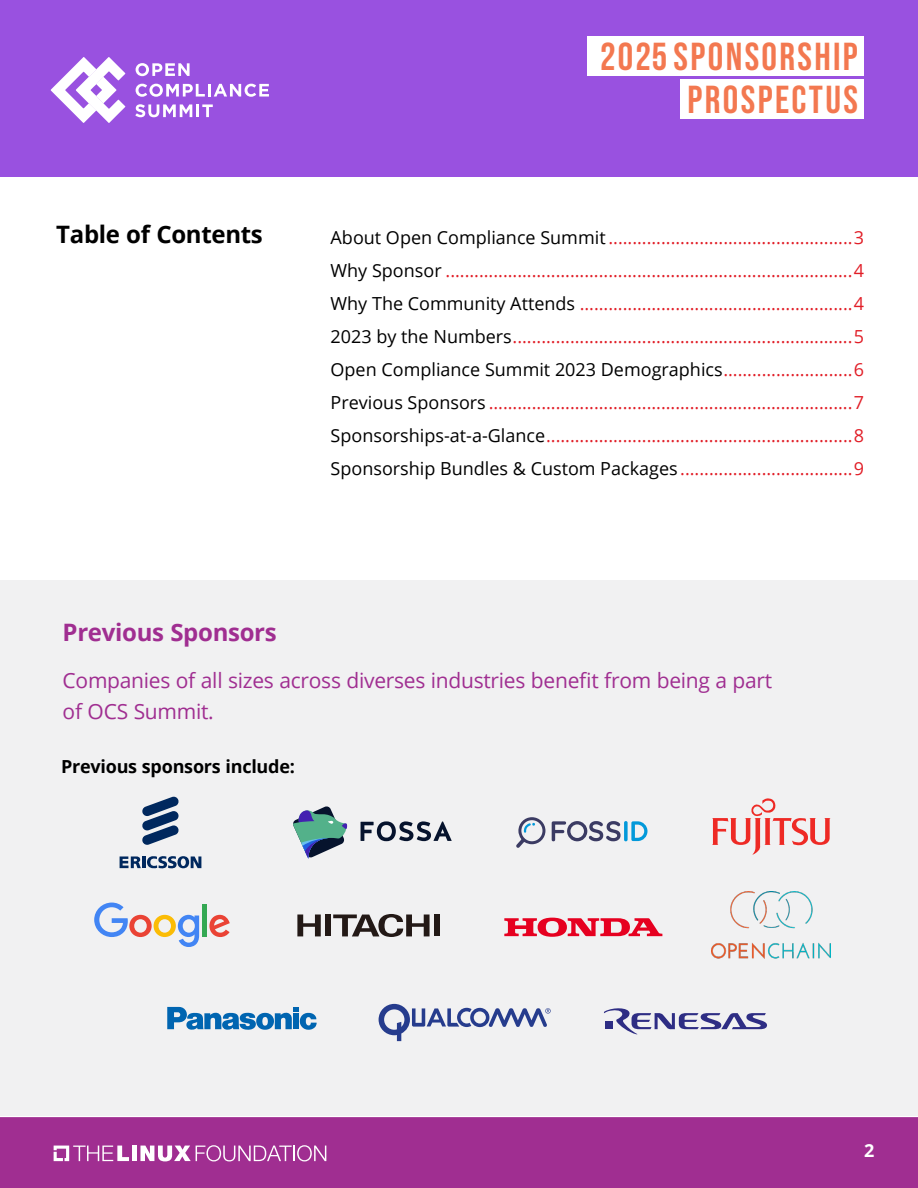
<style>
.page{position:relative;width:918px;height:1188px;background:#fff}
.page>*{position:absolute;margin:0;border:0;box-sizing:border-box;transform-origin:0 0}
.t1{font:39px/43.5px "Bebas Neue";letter-spacing:.06em;color:#f37850;text-align:right}
.t2{font:39px "Bebas Neue";color:#f37850}
.Sub_16_19{font:700 24px "Open Sans";letter-spacing:-.015em;color:#a02e91}
.Sub_16_19-2{font:700 24px "Open Sans";letter-spacing:-.015em;color:#000}
.LG_Intro_Paragraph{font:21px/31.5px "Open Sans";letter-spacing:-.015em;color:#a02e91}
.Table_of_Contents{font:18px "Open Sans";color:#e11e27}
.Table_of_Contents-2{font:18px "Open Sans";color:#000}
.Sub_12_15{font:700 18px "Open Sans";letter-spacing:-.015em;color:#000}
.t3{font:700 18px "Open Sans";color:#fff}
.s1{font-style:inherit}
.s2{color:#000}
.s3{color:#e11e27}
</style>
<div class="page">
<div style="left:0;top:0;width:918px;height:177px;background:#9951e0"></div>
<div style="left:0;top:1105px;width:918px;height:83px;background:#a02e91"></div>
<svg style="left:136px;top:63px;width:54px;height:13px"></svg>
<svg style="left:136px;top:84px;width:133px;height:13px"></svg>
<svg style="left:135px;top:104px;width:78px;height:13px"></svg>
<svg style="left:51px;top:57px;width:74px;height:66px"></svg>
<div style="left:593px;top:36px;width:271px;height:40px;background:#fff"></div>
<div style="left:681px;top:80px;width:183px;height:39px;background:#fff"></div>
<div style="left:0;top:581px;width:918px;height:535px;background:#f1f1f2"></div>
<svg style="left:516px;top:817px;width:132px;height:31px"></svg>
<svg style="left:504px;top:918px;width:158px;height:19px"></svg>
<svg style="left:379px;top:1004px;width:172px;height:37px"></svg>
<div style="left:202px;top:904px;width:5px;height:32px;background:#34a853"></div>
<svg style="left:209px;top:915px;width:21px;height:22px"></svg>
<svg style="left:94px;top:902px;width:105px;height:45px"></svg>
<svg style="left:293px;top:806px;width:54px;height:53px"></svg>
<svg style="left:361px;top:821px;width:91px;height:20px"></svg>
<svg style="left:142px;top:796px;width:37px;height:49px"></svg>
<hr style="left:142px;top:856px;width:4px;height:12px;background:#00285e">
<svg style="left:147px;top:856px;width:54px;height:13px"></svg>
<svg style="left:120px;top:856px;width:21px;height:12px"></svg>
<img style="left:711px;top:891px;width:120px;height:67px">
<svg style="left:167px;top:1007px;width:150px;height:23px"></svg>
<svg style="left:604px;top:1008px;width:163px;height:26px"></svg>
<div style="left:434px;top:915px;width:6px;height:21px;background:#231916"></div>
<svg style="left:297px;top:915px;width:24px;height:21px"></svg>
<div style="left:325px;top:915px;width:6px;height:21px;background:#231916"></div>
<svg style="left:333px;top:914px;width:97px;height:23px"></svg>
<svg style="left:712px;top:798px;width:119px;height:57px"></svg>
<div style="left:132px;top:1146px;width:5px;height:15px;background:#fff"></div>
<svg style="left:140px;top:1145px;width:186px;height:16px"></svg>
<svg style="left:54px;top:1146px;width:75px;height:15px"></svg>
<hr style="left:0;top:1116px;width:918px;height:1px;background:#fff">
<p class="Sub_16_19-2" style="left:56px;top:218px;width:208px">Table of Contents</p>
<h1 class="t1" style="left:600px;top:34px;width:259px"><span class="s1">2025</span> SPONSORSHIP<br>PROSPECTUS</h1>
<h1 class="t2" style="left:595px;top:35px;width:70px">2023</h1>
<p class="Table_of_Contents" style="left:331px;top:225px;width:535px"><span class="s2">About Open Compliance Summit</span>...................................................3</p>
<p class="Table_of_Contents" style="left:331px;top:258px;width:535px"><span class="s2">Why Sponsor</span> .....................................................................................4</p>
<p class="Table_of_Contents" style="left:331px;top:291px;width:535px"><span class="s2">Why The Community Attends</span> .........................................................4</p>
<p class="Table_of_Contents" style="left:331px;top:324px;width:535px"><span class="s2">2023 by the Numbers</span>.......................................................................5</p>
<p class="Table_of_Contents-2" style="left:331px;top:357px;width:535px">Open Compliance Summit 2023 Demographics<span class="s3">...........................6</span></p>
<p class="Table_of_Contents" style="left:331px;top:390px;width:535px"><span class="s2">Previous Sponsors</span> ............................................................................7</p>
<p class="Table_of_Contents" style="left:331px;top:423px;width:535px"><span class="s2">Sponsorships-at-a-Glance</span>................................................................8</p>
<p class="Table_of_Contents" style="left:331px;top:456px;width:535px"><span class="s2">Sponsorship Bundles &amp; Custom Packages</span> ....................................9</p>
<p class="Sub_16_19" style="left:63px;top:615px;width:216px">Previous Sponsors</p>
<p class="LG_Intro_Paragraph" style="left:63px;top:664px;width:711px">Companies of all sizes across diverses industries benefit from being a part of OCS Summit.</p>
<p class="Sub_12_15" style="left:61px;top:753px;width:235px">Previous sponsors include:</p>
<p class="t3" style="left:864px;top:1138px;width:12px">2</p>
</div>
